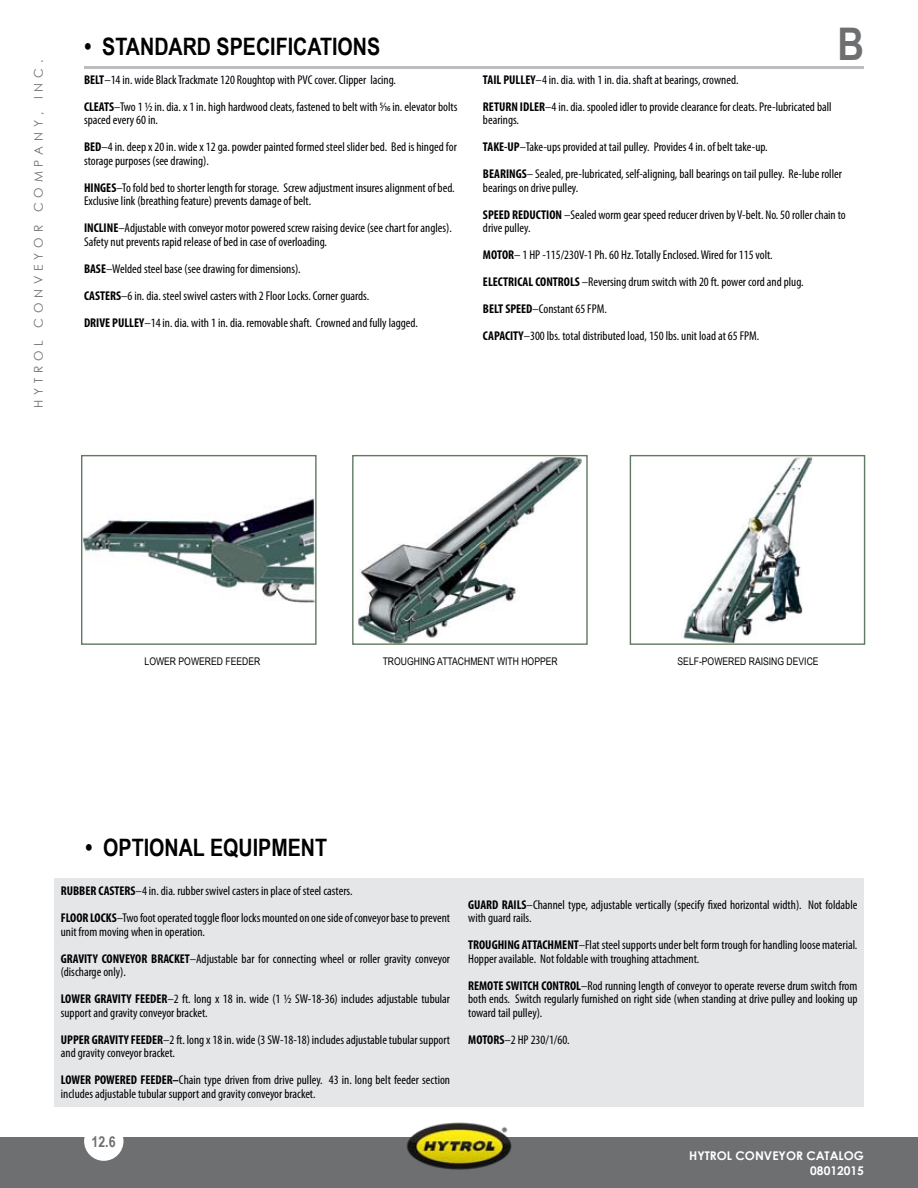
<style>
.page{position:relative;width:918px;height:1188px;background:#fff}
.page>*{position:absolute;margin:0;border:0;box-sizing:border-box;transform-origin:0 0}
.t1{font:700 45px "Arial Narrow";color:#6d6f71}
.t2{font:700 24px "Arial Narrow";color:#000}
.t3{font:700 15px "Arial Narrow";color:#6d6f71}
.t4{font:condensed 12.75px/27px "Myriad Pro";color:#000}
.t5{font:700 12px/14.4px "Century Gothic";color:#fff;text-align:right}
.t6{font:12px "Century Gothic";letter-spacing:.4em;color:#6d6f71}
.t7{font:10.5px "Arial Narrow";color:#000}
.s1{font-weight:700}
</style>
<div class="page">
<div style="left:0;top:1138px;width:918px;height:50px;background:#6d6f71"></div>
<div style="left:84px;top:1121px;width:39px;height:40px;background:#fff;border-radius:50%"></div>
<img style="left:404px;top:1122px;width:110px;height:48px">
<hr style="left:84px;top:66px;width:780px;height:3px;background:#bcbdc0">
<div style="left:54px;top:879px;width:810px;height:228px;background:#e5e6e7"></div>
<img style="left:83px;top:498px;width:232px;height:105px">
<div style="left:81px;top:455px;width:236px;height:190px;border:1px solid #617960"></div>
<img style="left:683px;top:457px;width:130px;height:186px">
<div style="left:630px;top:455px;width:235px;height:190px;border:1px solid #617960"></div>
<img style="left:357px;top:457px;width:225px;height:186px">
<div style="left:352px;top:455px;width:236px;height:190px;border:1px solid #617960"></div>
<p class="t6" style="left:30px;top:408px;width:349px;rotate:-90deg">HYTROL CONVEYOR COMPANY, INC.</p>
<h2 class="t2" style="left:84px;top:28px;width:296px">• STANDARD SPECIFICATIONS</h2>
<p class="t4" style="left:84px;top:66px;width:375px"><span class="s1">BELT</span>–14 in. wide BlackTrackmate 120 Roughtop with PVC cover. Clipper lacing.<br><span class="s1">CLEATS</span>–Two 1 1/2 in. dia. x 1 in. high hardwood cleats, fastened to belt with 5/16 in. elevator bolts</p>
<p class="t4" style="left:84px;top:106px;width:374px">spaced every 60 in.<br><span class="s1">BED</span>–4 in. deep x 20 in. wide x 12 ga. powder painted formed steel slider bed. Bed is hinged for</p>
<p class="t4" style="left:84px;top:147px;width:372px">storage purposes (see drawing).<br><span class="s1">HINGES</span>–To fold bed to shorter length for storage. Screw adjustment insures alignment of bed.</p>
<p class="t4" style="left:84px;top:187px;width:369px">Exclusive link (breathing feature) prevents damage of belt.<br><span class="s1">INCLINE</span>–Adjustable with conveyor motor powered screw raising device (see chart for angles).</p>
<p class="t4" style="left:84px;top:228px;width:336px">Safety nut prevents rapid release of bed in case of overloading.<br><span class="s1">BASE</span>–Welded steel base (see drawing for dimensions).<br><span class="s1">CASTERS</span>–6 in. dia. steel swivel casters with 2 Floor Locks. Corner guards.<br><span class="s1">DRIVE PULLEY</span>–14 in. dia. with 1 in. dia. removable shaft. Crowned and fully lagged.</p>
<h1 class="t1" style="left:837px;top:10px;width:28px">B</h1>
<p class="t4" style="left:483px;top:66px;width:350px"><span class="s1">TAIL PULLEY</span>–4 in. dia. with 1 in. dia. shaft at bearings, crowned.<br><span class="s1">RETURN IDLER</span>–4 in. dia. spooled idler to provide clearance for cleats. Pre-lubricated ball</p>
<p class="t4" style="left:483px;top:106px;width:360px">bearings.<br><span class="s1">TAKE-UP</span>–Take-ups provided at tail pulley. Provides 4 in. of belt take-up.<br><span class="s1">BEARINGS</span>– Sealed, pre-lubricated, self-aligning, ball bearings on tail pulley. Re-lube roller</p>
<p class="t4" style="left:483px;top:174px;width:364px">bearings on drive pulley.<br><span class="s1">SPEED REDUCTION</span> –Sealed worm gear speed reducer driven by V-belt. No. 50 roller chain to</p>
<p class="t4" style="left:483px;top:215px;width:322px">drive pulley.<br><span class="s1">MOTOR</span>– 1 HP -115/230V-1 Ph. 60 Hz.Totally Enclosed.Wired for 115 volt.<br><span class="s1">ELECTRICAL CONTROLS</span> –Reversing drum switch with 20 ft. power cord and plug.<br><span class="s1">BELT SPEED</span>–Constant 65 FPM.<br><span class="s1">CAPACITY</span>–300 lbs. total distributed load, 150 lbs. unit load at 65 FPM.</p>
<p class="t7" style="left:145px;top:654px;width:117px">LOWER POWERED FEEDER</p>
<p class="t7" style="left:383px;top:654px;width:177px">TROUGHING ATTACHMENT WITH HOPPER</p>
<p class="t7" style="left:678px;top:654px;width:143px">SELF-POWERED RAISING DEVICE</p>
<h2 class="t2" style="left:86px;top:829px;width:243px">• OPTIONAL EQUIPMENT</h2>
<p class="t4" style="left:61px;top:877px;width:391px"><span class="s1">RUBBER CASTERS</span>–4 in. dia. rubber swivel casters in place of steel casters.<br><span class="s1">FLOOR LOCKS</span>–Twofootoperatedtoggle floor locksmountedon onesideofconveyorbasetoprevent</p>
<p class="t4" style="left:61px;top:918px;width:391px">unit from moving when in operation.<br><span class="s1">GRAVITY CONVEYOR BRACKET</span>–Adjustable bar for connecting wheel or roller gravity conveyor</p>
<p class="t4" style="left:61px;top:958px;width:391px">(discharge only).<br><span class="s1">LOWER GRAVITY FEEDER</span>–2 ft. long x 18 in. wide (1 1/2 SW-18-36) includes adjustable tubular</p>
<p class="t4" style="left:61px;top:999px;width:391px">support and gravity conveyor bracket.<br><span class="s1">UPPER GRAVITY FEEDER</span>–2ft. longx18in. wide(3SW-18-18) includesadjustabletubular support</p>
<p class="t4" style="left:61px;top:1039px;width:391px">and gravity conveyor bracket.<br><span class="s1">LOWER POWERED FEEDER–</span>Chain type driven from drive pulley. 43 in. long belt feeder section</p>
<p class="t4" style="left:61px;top:1080px;width:256px">includes adjustable tubular support and gravity conveyor bracket.</p>
<p class="t3" style="left:92px;top:1130px;width:25px">12.6</p>
<p class="t4" style="left:468px;top:897px;width:391px;line-height:13.5px"><span class="s1">GUARD RAILS</span>–Channel type, adjustable vertically (specify fixed horizontal width). Not foldable with guard rails.</p>
<p class="t4" style="left:468px;top:938px;width:391px;line-height:13.5px"><span class="s1">TROUGHING ATTACHMENT</span>–Flat steel supportsunderbelt formtrough for handlingloosematerial.<br>Hopper available. Not foldable with troughing attachment.</p>
<p class="t4" style="left:468px;top:978px;width:391px;line-height:13.5px;text-align:justify"><span class="s1">REMOTE SWITCH CONTROL</span>–Rod running length of conveyor to operate reverse drum switch from both ends. Switch regularly furnished on right side (when standing at drive pulley and looking up toward tail pulley).</p>
<p class="t4" style="left:468px;top:1026px;width:103px"><span class="s1">MOTORS</span>–2 HP 230/1/60.</p>
<p class="t5" style="left:689px;top:1148px;width:176px">HYTROL CONVEYOR CATALOG<br>08012015</p>
</div>
